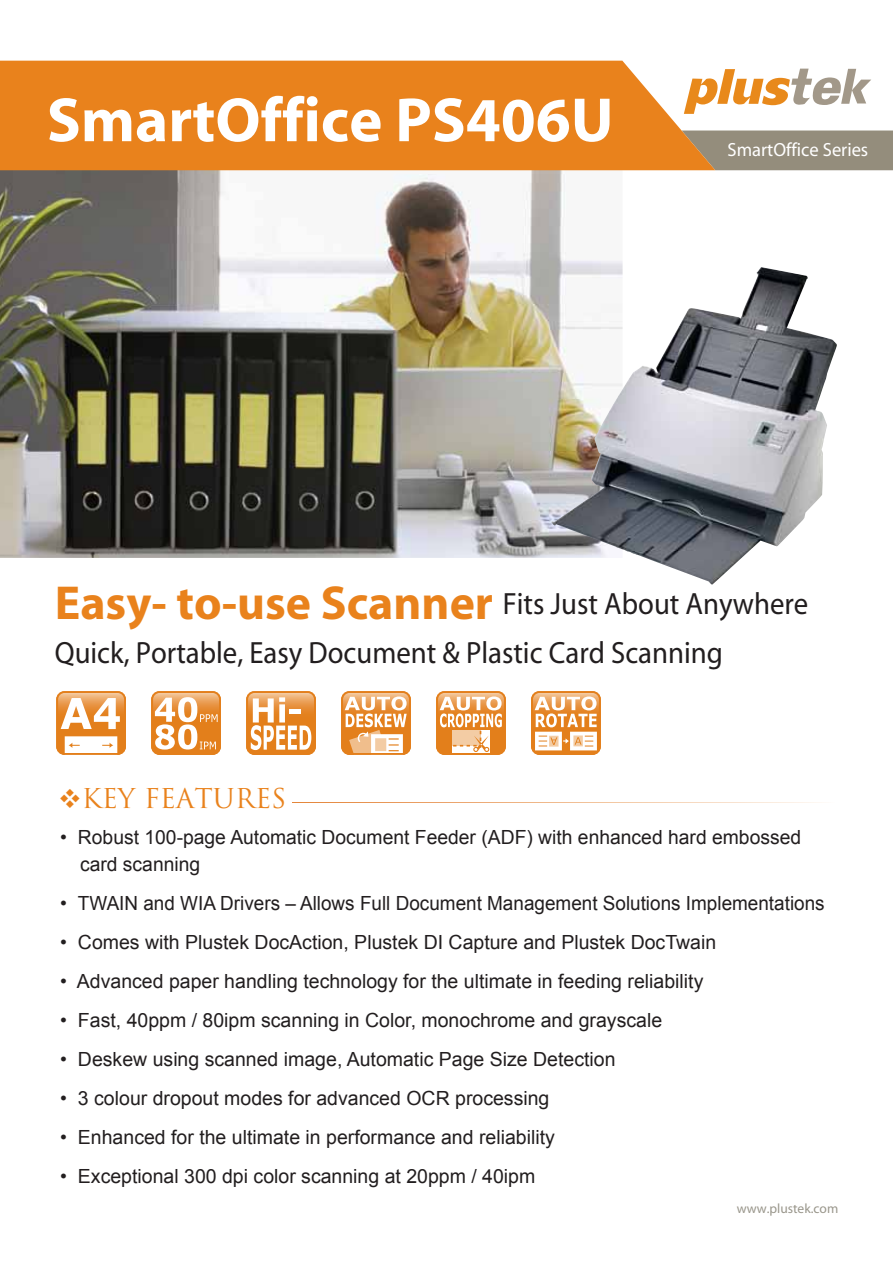
<style>
.page{position:relative;width:893px;height:1263px;background:#fff}
.page>*{position:absolute;margin:0;border:0;box-sizing:border-box;transform-origin:0 0}
.t1{font:700 63px "Myriad";color:#fff}
.t2{font:30.75px/49.8px "Myriad";color:#221e1f;scale:.93 1}
.t3{font:26.55px "Trajan Pro";color:#e9821c}
.t4{font:19.5px/27px "Arial";color:#221e1f}
.t5{font:19.05px "Myriad";color:#fff}
.t6{font:13.5px "Myriad Pro";color:#99968b}
.s1{font-weight:700;font-size:47.85px;color:#e9821c}
</style>
<div class="page">
<img style="left:0;top:170px;width:623px;height:388px">
<div style="left:715px;top:131px;width:178px;height:39px;background:#948d7c"></div>
<div style="left:0;top:61px;width:715px;height:109px;background:#e9821c"></div>
<svg style="left:684px;top:69px;width:187px;height:45px"></svg>
<img style="left:551px;top:267px;width:286px;height:317px">
<svg style="left:56px;top:691px;width:70px;height:64px"></svg>
<svg style="left:341px;top:691px;width:70px;height:64px"></svg>
<svg style="left:531px;top:691px;width:70px;height:64px"></svg>
<svg style="left:436px;top:691px;width:70px;height:64px"></svg>
<svg style="left:246px;top:691px;width:70px;height:64px"></svg>
<svg style="left:151px;top:691px;width:70px;height:64px"></svg>
<svg style="left:293px;top:802px;width:529px;height:1px"></svg>
<h1 class="t1" style="left:47px;top:88px;width:568px">SmartOffice PS406U</h1>
<p class="t5" style="left:728px;top:140px;width:142px">SmartOffice Series</p>
<h2 class="t2" style="left:55px;top:580px;width:812px"><span class="s1">Easy- to-use Scanner</span> Fits Just About Anywhere<br>Quick, Portable, Easy Document &amp; Plastic Card Scanning</h2>
<h3 class="t3" style="left:58px;top:781px;width:230px">❖KEY FEATURES</h3>
<p class="t4" style="left:80px;top:823px;width:723px;text-indent:-20px">• Robust 100-page Automatic Document Feeder (ADF) with enhanced hard embossed card scanning</p>
<p class="t4" style="left:60px;top:889px;width:766px">• TWAIN and WIA Drivers – Allows Full Document Management Solutions Implementations</p>
<p class="t4" style="left:60px;top:928px;width:657px">• Comes with Plustek DocAction, Plustek DI Capture and Plustek DocTwain</p>
<p class="t4" style="left:60px;top:967px;width:645px">• Advanced paper handling technology for the ultimate in feeding reliability</p>
<p class="t4" style="left:60px;top:1006px;width:603px">• Fast, 40ppm / 80ipm scanning in Color, monochrome and grayscale</p>
<p class="t4" style="left:60px;top:1045px;width:557px">• Deskew using scanned image, Automatic Page Size Detection</p>
<p class="t4" style="left:60px;top:1084px;width:491px">• 3 colour dropout modes for advanced OCR processing</p>
<p class="t4" style="left:60px;top:1123px;width:496px">• Enhanced for the ultimate in performance and reliability</p>
<p class="t4" style="left:60px;top:1162px;width:477px">• Exceptional 300 dpi color scanning at 20ppm / 40ipm</p>
<p class="t6" style="left:737px;top:1201px;width:103px">www.plustek.com</p>
</div>
